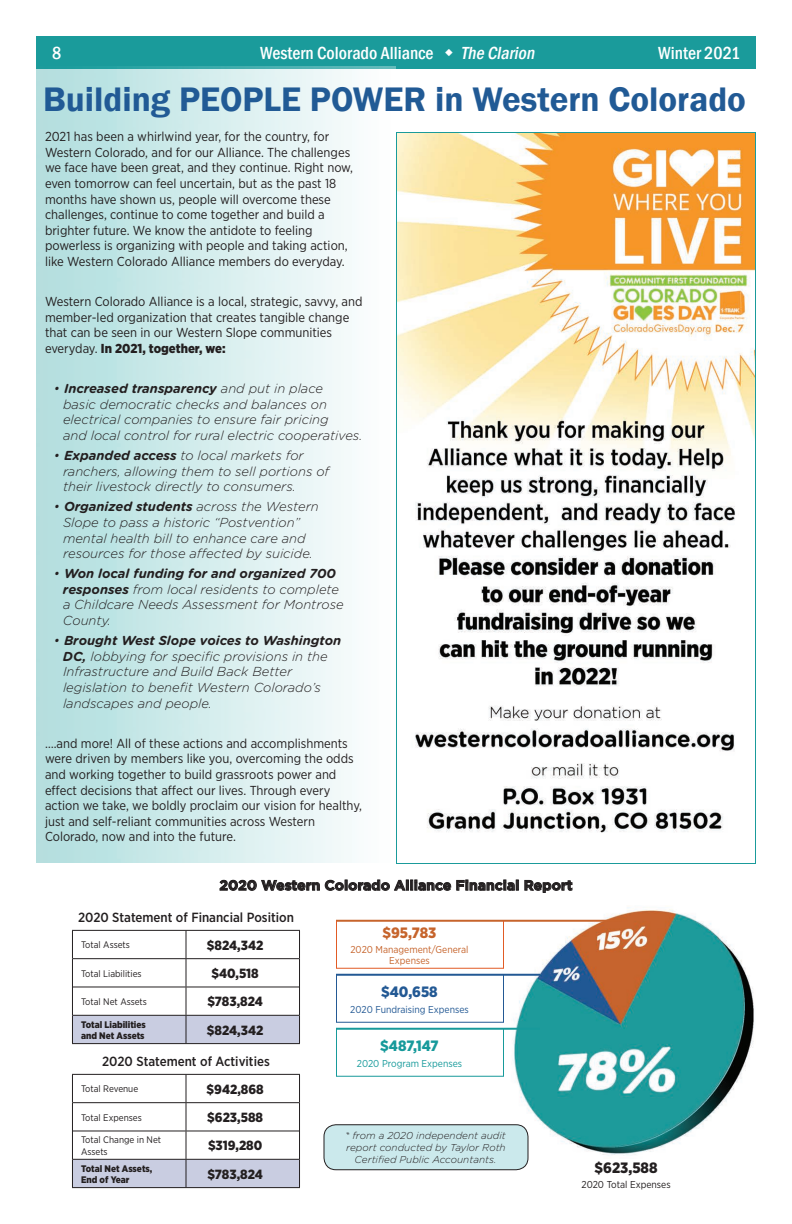
<style>
.page{position:relative;width:792px;height:1224px;background:#fff}
.page>*{position:absolute;margin:0;border:0;box-sizing:border-box;transform-origin:0 0}
.t1{font:600 35px "Franklin Gothic";color:#215a95}
.t2{font:500 condensed 18px "Franklin Gothic";color:#fff}
.t3{font:italic 500 condensed 18px "Franklin Gothic";color:#fff}
.t4{font:900 15px "Gotham Narrow";color:#231f20}
.t5{font:900 15px "Gotham Narrow";letter-spacing:-.005em;color:#179a9b}
.t6{font:900 15px "Gotham Narrow";color:#c6642c}
.t7{font:900 15px "Gotham Narrow";color:#235994}
.t8{font:700 14px "Gotham";color:#231f20}
.t9{font:900 13.3px "Gotham Narrow";color:#231f20}
.t10{font:500 13.3px "Gotham Narrow";color:#231f20}
.t11{font:13px/15.6px "Gotham Narrow";color:#231f20}
.t12{font:italic 300 13px/15.6px "Gotham Rounded";color:#231f20}
.t13{font:italic 300 10px/12px "Gotham Rounded";color:#231f20;text-align:center}
.t14{font:10px/11px "Gotham Narrow";color:#c6642c;text-align:center}
.t15{font:10px "Gotham Narrow";color:#235994}
.t16{font:10px "Gotham Narrow";color:#179a9b}
.t17{font:10px "Gotham Narrow";color:#231f20}
.t18{font:9.5px/11.4px "Gotham Narrow";color:#231f20}
.t19{font:900 9.5px/11.4px "Gotham Narrow";color:#231f20}
.s1{font-weight:900}
.s2{font-weight:700}
</style>
<div class="page">
<div style="left:36px;top:36px;width:720px;height:32px;background:#1a9b9b"></div>
<img style="left:36px;top:66px;width:360px;height:797px">
<img style="left:72px;top:907px;width:682px;height:252px">
<hr style="left:336px;top:920px;width:285px;height:2px;background:#c7642c">
<div style="left:336px;top:920px;width:168px;height:49px;border:1px solid #e15b25"></div>
<hr style="left:336px;top:974px;width:204px;height:2px;background:#235994">
<div style="left:336px;top:974px;width:168px;height:49px;border:1px solid #235994"></div>
<hr style="left:336px;top:1028px;width:204px;height:2px;background:#179a9b">
<div style="left:336px;top:1028px;width:168px;height:49px;border:1px solid #179a9b"></div>
<div style="left:324px;top:1125px;width:204px;height:45px;background:#cbe9ec;border-radius:12px"></div>
<div style="left:324px;top:1124px;width:204px;height:46px;border:1px solid #231f20;border-radius:12px"></div>
<hr style="left:72px;top:930px;width:114px;height:1px;background:#231f20">
<hr style="left:186px;top:930px;width:114px;height:1px;background:#231f20">
<svg style="left:72px;top:931px;width:228px;height:113px"></svg>
<hr style="left:72px;top:1074px;width:114px;height:1px;background:#231f20">
<hr style="left:186px;top:1074px;width:114px;height:1px;background:#231f20">
<svg style="left:72px;top:1075px;width:228px;height:113px"></svg>
<svg style="left:220px;top:880px;width:298px;height:11px"></svg>
<svg style="left:524px;top:880px;width:49px;height:13px"></svg>
<img style="left:398px;top:134px;width:356px;height:699px">
<h2 class="t2" style="left:52px;top:41px;width:11px">8</h2>
<h2 class="t2" style="left:260px;top:41px;width:175px">Western Colorado Alliance</h2>
<h2 class="t3" style="left:461px;top:41px;width:79px">The Clarion</h2>
<h2 class="t2" style="left:658px;top:41px;width:84px">Winter 2021</h2>
<h1 class="t1" style="left:43px;top:78px;width:704px">Building PEOPLE POWER in Western Colorado</h1>
<p class="t11" style="left:45px;top:129px;width:310px">2021 has been a whirlwind year, for the country, for Western Colorado, and for our Alliance. The challenges we face have been great, and they continue. Right now, even tomorrow can feel uncertain, but as the past 18 months have shown us, people will overcome these challenges, continue to come together and build a brighter future. We know the antidote to feeling powerless is organizing with people and taking action, like Western Colorado Alliance members do everyday.</p>
<p class="t11" style="left:45px;top:294px;width:319px">Western Colorado Alliance is a local, strategic, savvy, and member-led organization that creates tangible change that can be seen in our Western Slope communities everyday. <span class="s1">In 2021, together, we:</span></p>
<p class="t12" style="left:63px;top:380px;width:301px;text-indent:-9px">• <span class="s2">Increased transparency</span> and put in place<br>basic democratic checks and balances on electrical companies to ensure fair pricing<br>and local control for rural electric cooperatives.</p>
<p class="t12" style="left:63px;top:447px;width:268px;text-indent:-9px">• <span class="s2">Expanded access</span> to local markets for ranchers, allowing them to sell portions of their livestock directly to consumers.</p>
<p class="t12" style="left:63px;top:498px;width:257px;text-indent:-9px">• <span class="s2">Organized students</span> across the Western Slope to pass a historic “Postvention” mental health bill to enhance care and resources for those affected by suicide.</p>
<p class="t12" style="left:63px;top:565px;width:282px;text-indent:-9px">• <span class="s2">Won local funding for and organized 700 responses</span> from local residents to complete a Childcare Needs Assessment for Montrose County.</p>
<p class="t12" style="left:63px;top:632px;width:280px;text-indent:-9px">• <span class="s2">Brought West Slope voices to Washington DC,</span> lobbying for specific provisions in the Infrastructure and Build Back Better legislation to benefit Western Colorado’s landscapes and people.</p>
<p class="t11" style="left:45px;top:735px;width:319px">….and more! All of these actions and accomplishments were driven by members like you, overcoming the odds and working together to build grassroots power and effect decisions that affect our lives. Through every action we take, we boldly proclaim our vision for healthy, just and self-reliant communities across Western Colorado, now and into the future.</p>
<p class="t8" style="left:219px;top:877px;width:355px">2020 Western Colorado Alliance Financial Report</p>
<p class="t10" style="left:78px;top:909px;width:217px">2020 Statement of Financial Position</p>
<p class="t18" style="left:81px;top:939px;width:50px">Total Assets</p>
<p class="t9" style="left:207px;top:936px;width:58px">$824,342</p>
<p class="t18" style="left:81px;top:967px;width:62px">Total Liabilities</p>
<p class="t9" style="left:212px;top:965px;width:49px">$40,518</p>
<p class="t18" style="left:81px;top:996px;width:67px">Total Net Assets</p>
<p class="t9" style="left:207px;top:993px;width:57px">$783,824</p>
<p class="t19" style="left:81px;top:1018px;width:66px">Total Liabilities and Net Assets</p>
<p class="t9" style="left:207px;top:1021px;width:58px">$824,342</p>
<p class="t10" style="left:102px;top:1053px;width:169px">2020 Statement of Activities</p>
<p class="t18" style="left:81px;top:1083px;width:59px">Total Revenue</p>
<p class="t9" style="left:207px;top:1080px;width:59px">$942,868</p>
<p class="t18" style="left:81px;top:1111px;width:62px">Total Expenses</p>
<p class="t9" style="left:207px;top:1109px;width:57px">$623,588</p>
<p class="t18" style="left:81px;top:1134px;width:82px">Total Change in Net<br>Assets</p>
<p class="t9" style="left:208px;top:1137px;width:56px">$319,280</p>
<p class="t19" style="left:81px;top:1162px;width:73px">Total Net Assets,<br>End of Year</p>
<p class="t9" style="left:207px;top:1165px;width:57px">$783,824</p>
<p class="t6" style="left:383px;top:922px;width:55px">$95,783</p>
<p class="t14" style="left:350px;top:944px;width:120px">2020 Management/General<br>Expenses</p>
<p class="t7" style="left:381px;top:982px;width:58px">$40,658</p>
<p class="t15" style="left:350px;top:1003px;width:120px">2020 Fundraising Expenses</p>
<p class="t5" style="left:380px;top:1036px;width:60px">$487,147</p>
<p class="t16" style="left:357px;top:1057px;width:107px">2020 Program Expenses</p>
<p class="t13" style="left:345px;top:1129px;width:162px">* from a 2020 independent audit report conducted by Taylor Roth<br>Certified Public Accountants.</p>
<p class="t4" style="left:595px;top:1158px;width:64px">$623,588</p>
<p class="t17" style="left:582px;top:1179px;width:91px">2020 Total Expenses</p>
</div>
